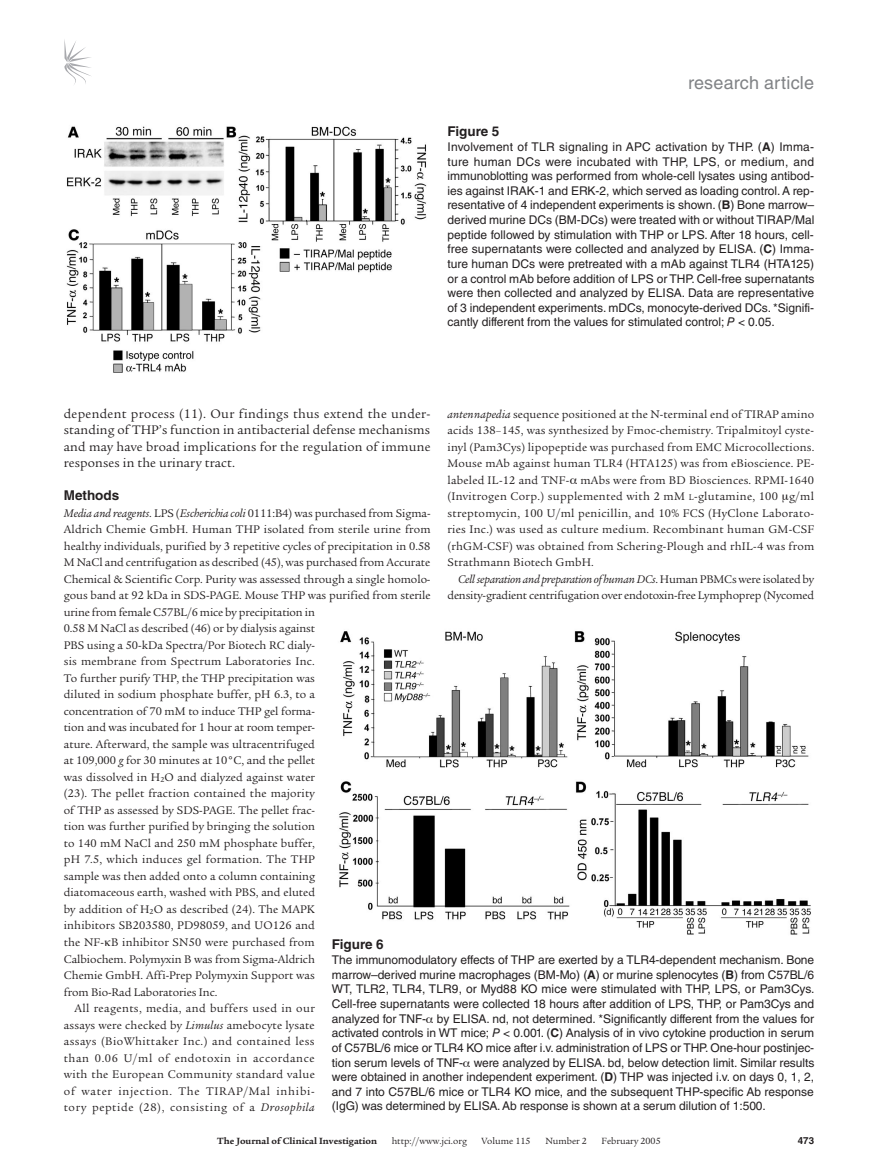
<style>
.page{position:relative;width:878px;height:1174px;background:#fff}
.page>*{position:absolute;margin:0;border:0;box-sizing:border-box;transform-origin:0 0}
.t1{font:18px "Helvetica LT Std";letter-spacing:.01em;color:#808285}
.t2{font:13.5px/16.5px "Legacy Serif Std";letter-spacing:.01em;color:#231f20;text-align:justify}
.t3{font:700 13.5px "Helvetica LT Std";color:#231f20}
.t4{font:12px/16.5px "Legacy Serif Std";color:#231f20;text-align:justify}
.t5{font:12px/14.7px "Helvetica LT Std";letter-spacing:-.005em;color:#231f20;text-align:justify}
.t6{font:12px "Legacy Serif Std";letter-spacing:.02em;color:#231f20}
.t7{font:12px "Legacy Serif Std";letter-spacing:.05em;color:#231f20}
.t8{font:12px "Legacy Serif Std";letter-spacing:.04em;color:#231f20}
.t9{font:12px "Legacy Serif Std";letter-spacing:.035em;color:#231f20}
.t10{font:12px "Legacy Serif Std";letter-spacing:.03em;color:#231f20}
.t11{font:12px "Legacy Serif Std";letter-spacing:.06em;color:#231f20}
.t12{font:9.75px "Legacy Serif Std";color:#231f20}
.t13{font:700 9.75px "Legacy Serif Std";color:#231f20}
.t14{font:700 9.75px "Helvetica LT Std";color:#231f20}
.s1{font-weight:700}
.s2{font-style:italic}
.s3{font-size:9px}
</style>
<div class="page">
<svg style="left:64px;top:39px;width:27px;height:46px"></svg>
<img style="left:66px;top:126px;width:361px;height:247px">
<img style="left:339px;top:631px;width:472px;height:304px">
<h1 class="t1" style="left:688px;top:72px;width:127px">research article</h1>
<p class="t3" style="left:447px;top:123px;width:53px">Figure 5</p>
<p class="t5" style="left:447px;top:139px;width:368px">Involvement of TLR signaling in APC activation by THP. (<span class="s1">A</span>) Imma&shy;ture human DCs were incubated with THP, LPS, or medium, and immunoblotting was performed from whole-cell lysates using antibod&shy;ies against IRAK-1 and ERK-2, which served as loading control. A rep&shy;resentative of 4 independent experiments is shown. (<span class="s1">B</span>) Bone marrow– derived murine DCs (BM-DCs) were treated with or without TIRAP/Mal peptide followed by stimulation with THP or LPS. After 18 hours, cell&shy;free supernatants were collected and analyzed by ELISA. (<span class="s1">C</span>) Imma&shy;ture human DCs were pretreated with a mAb against TLR4 (HTA125) or a control mAb before addition of LPS or THP. Cell-free supernatants were then collected and analyzed by ELISA. Data are representative of 3 independent experiments. mDCs, monocyte-derived DCs. *Signifi&shy;cantly different from the values for stimulated control; <span class="s2">P</span> &lt; 0.05.</p>
<p class="t2" style="left:64px;top:405px;width:368px">dependent process (11). Our findings thus extend the under&shy;standing of THP’s function in antibacterial defense mechanisms and may have broad implications for the regulation of immune responses in the urinary tract.</p>
<p class="t3" style="left:64px;top:487px;width:57px">Methods</p>
<p class="t4" style="left:64px;top:505px;width:368px"><span class="s2">Media and reagents</span>. LPS (<span class="s2">Escherichia coli</span> 0111:B4) was purchased from Sigma-</p>
<p class="t4" style="left:64px;top:521px;width:368px">Aldrich Chemie GmbH. Human THP isolated from sterile urine from</p>
<p class="t4" style="left:64px;top:538px;width:368px">healthy individuals, purified by 3 repetitive cycles of precipitation in 0.58</p>
<p class="t4" style="left:64px;top:554px;width:368px">M NaCl and centrifugation as described (45), was purchased from Accurate</p>
<p class="t4" style="left:64px;top:571px;width:368px">Chemical &amp; Scientific Corp. Purity was assessed through a single homolo-</p>
<p class="t4" style="left:64px;top:587px;width:368px">gous band at 92 kDa in SDS-PAGE. Mouse THP was purified from sterile</p>
<p class="t4" style="left:64px;top:604px;width:252px">urine from female C57BL/6 mice by precipitation in</p>
<p class="t4" style="left:64px;top:620px;width:253px">0.58 M NaCl as described (46) or by dialysis against</p>
<p class="t4" style="left:64px;top:637px;width:253px">PBS using a 50-kDa Spectra/Por Biotech RC dialy-</p>
<p class="t6" style="left:64px;top:655px;width:252px">sis membrane from Spectrum Laboratories Inc.</p>
<p class="t4" style="left:64px;top:670px;width:253px">To further purify THP, the THP precipitation was</p>
<p class="t4" style="left:64px;top:686px;width:253px">diluted in sodium phosphate buffer, pH 6.3, to a</p>
<p class="t4" style="left:64px;top:703px;width:253px">concentration of 70 mM to induce THP gel forma-</p>
<p class="t4" style="left:64px;top:719px;width:253px">tion and was incubated for 1 hour at room temper-</p>
<p class="t4" style="left:64px;top:736px;width:252px">ature. Afterward, the sample was ultracentrifuged</p>
<p class="t4" style="left:64px;top:752px;width:253px">at 109,000 <span class="s2">g</span> for 30 minutes at 10°C, and the pellet</p>
<p class="t4" style="left:64px;top:769px;width:253px">was dissolved in H<sub>2</sub>O and dialyzed against water</p>
<p class="t4" style="left:64px;top:785px;width:252px">(23). The pellet fraction contained the majority</p>
<p class="t4" style="left:64px;top:802px;width:253px">of THP as assessed by SDS-PAGE. The pellet frac-</p>
<p class="t4" style="left:64px;top:818px;width:253px">tion was further purified by bringing the solution</p>
<p class="t4" style="left:64px;top:835px;width:252px">to 140 mM NaCl and 250 mM phosphate buffer,</p>
<p class="t6" style="left:64px;top:853px;width:253px">pH 7.5, which induces gel formation. The THP</p>
<p class="t4" style="left:64px;top:868px;width:253px">sample was then added onto a column containing</p>
<p class="t4" style="left:64px;top:884px;width:253px">diatomaceous earth, washed with PBS, and eluted</p>
<p class="t4" style="left:64px;top:901px;width:253px">by addition of H<sub>2</sub>O as described (24). The MAPK</p>
<p class="t4" style="left:64px;top:917px;width:252px">inhibitors SB203580, PD98059, and UO126 and</p>
<p class="t4" style="left:64px;top:934px;width:252px">the NF- B inhibitor SN50 were purchased from</p>
<p class="t4" style="left:64px;top:950px;width:252px">Calbiochem. Polymyxin B was from Sigma-Aldrich</p>
<p class="t4" style="left:64px;top:967px;width:252px">Chemie GmbH. Affi-Prep Polymyxin Support was</p>
<p class="t4" style="left:64px;top:983px;width:155px">from Bio-Rad Laboratories Inc.</p>
<p class="t9" style="left:74px;top:1001px;width:242px">All reagents, media, and buffers used in our</p>
<p class="t6" style="left:64px;top:1018px;width:252px">assays were checked by <span class="s2">Limulus</span> amebocyte lysate</p>
<p class="t8" style="left:64px;top:1034px;width:252px">assays (BioWhittaker Inc.) and contained less</p>
<p class="t7" style="left:64px;top:1051px;width:252px">than 0.06 U/ml of endotoxin in accordance</p>
<p class="t10" style="left:64px;top:1067px;width:252px">with the European Community standard value</p>
<p class="t11" style="left:64px;top:1084px;width:252px">of water injection. The TIRAP/Mal inhibi-</p>
<p class="t7" style="left:64px;top:1100px;width:252px">tory peptide (28), consisting of a <span class="s2">Drosophila</span></p>
<p class="t4" style="left:447px;top:406px;width:368px"><span class="s2">antennapedia</span> sequence positioned at the N-terminal end of TIRAP amino acids 138–145, was synthesized by Fmoc-chemistry. Tripalmitoyl cyste&shy;inyl (Pam3Cys) lipopeptide was purchased from EMC Microcollections.<br>Mouse mAb against human TLR4 (HTA125) was from eBioscience. PE&shy;labeled IL-12 and TNF- mAbs were from BD Biosciences. RPMI-1640 (Invitrogen Corp.) supplemented with 2 mM <span class="s3">L</span>-glutamine, 100 g/ml streptomycin, 100 U/ml penicillin, and 10% FCS (HyClone Laborato&shy;ries Inc.) was used as culture medium. Recombinant human GM-CSF (rhGM-CSF) was obtained from Schering-Plough and rhIL-4 was from Strathmann Biotech GmbH.</p>
<p class="t4" style="left:447px;top:571px;width:368px;text-align:right"><span class="s2">Cell separation and preparation of human DCs</span>. Human PBMCs were isolated by density-gradient centrifugation over endotoxin-free Lymphoprep (Nycomed</p>
<p class="t3" style="left:332px;top:936px;width:53px">Figure 6</p>
<p class="t5" style="left:332px;top:952px;width:484px">The immunomodulatory effects of THP are exerted by a TLR4-dependent mechanism. Bone marrow–derived murine macrophages (BM-Mo) (<span class="s1">A</span>) or murine splenocytes (<span class="s1">B</span>) from C57BL/6<br>WT, TLR2, TLR4, TLR9, or Myd88 KO mice were stimulated with THP, LPS, or Pam3Cys.<br>Cell-free supernatants were collected 18 hours after addition of LPS, THP, or Pam3Cys and analyzed for TNF- by ELISA. nd, not determined. *Significantly different from the values for activated controls in WT mice; <span class="s2">P</span> &lt; 0.001. (<span class="s1">C</span>) Analysis of in vivo cytokine production in serum of C57BL/6 mice or TLR4 KO mice after i.v. administration of LPS or THP. One-hour postinjec&shy;tion serum levels of TNF- were analyzed by ELISA. bd, below detection limit. Similar results were obtained in another independent experiment. (<span class="s1">D</span>) THP was injected i.v. on days 0, 1, 2, and 7 into C57BL/6 mice or TLR4 KO mice, and the subsequent THP-specific Ab response (IgG) was determined by ELISA. Ab response is shown at a serum dilution of 1:500.</p>
<p class="t13" style="left:217px;top:1135px;width:161px">The Journal of Clinical Investigation</p>
<p class="t12" style="left:391px;top:1135px;width:77px">http://www.jci.org</p>
<p class="t12" style="left:481px;top:1135px;width:50px">Volume 115</p>
<p class="t12" style="left:545px;top:1135px;width:43px">Number 2</p>
<p class="t12" style="left:601px;top:1135px;width:61px">February 2005</p>
<p class="t14" style="left:797px;top:1134px;width:18px">473</p>
</div>
